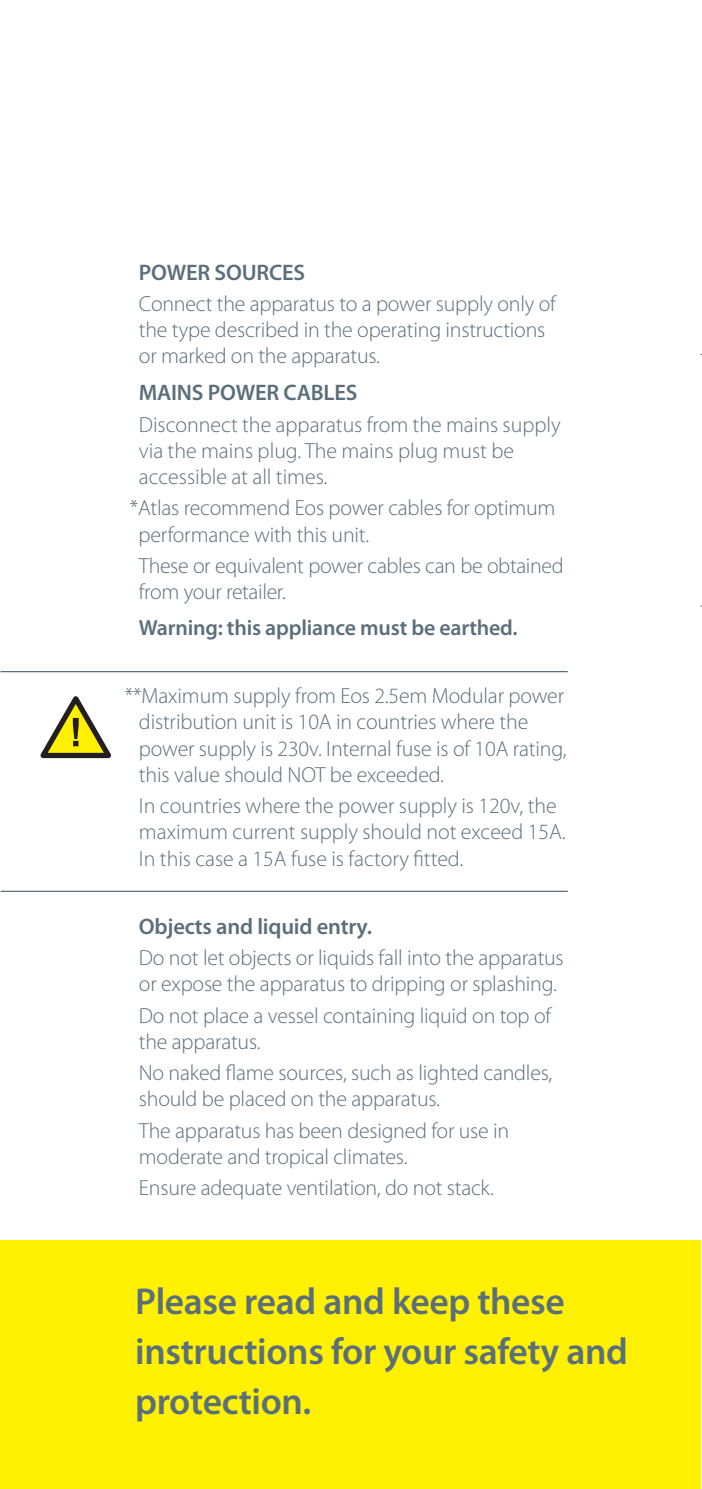
<style>
.page{position:relative;width:702px;height:1489px;background:#fff}
.page>*{position:absolute;margin:0;border:0;box-sizing:border-box;transform-origin:0 0}
.t1{font:600 37.5px/50px "Myriad Pro";letter-spacing:-.01em;color:#5b6f7b}
.t2{font:600 22.5px "Myriad Pro";letter-spacing:-.01em;color:#5b6f7b}
.t3{font:300 22px/26.2px "Myriad Pro";letter-spacing:-.01em;color:#5b6f7b}
.t4{font:600 22px "Myriad Pro";letter-spacing:-.01em;color:#5b6f7b}
</style>
<div class="page">
<hr style="left:1px;top:671px;width:566px;height:1px;background:#5b6f7b">
<hr style="left:1px;top:890px;width:566px;height:2px;background:#5b6f7b">
<div style="left:0;top:1240px;width:700px;height:248px;background:#fff101"></div>
<svg style="left:40px;top:696px;width:71px;height:63px"></svg>
<p class="t2" style="left:139px;top:259px;width:168px">POWER SOURCES</p>
<p class="t3" style="left:139px;top:291px;width:418px">Connect the apparatus to a power supply only of the type described in the operating instructions or marked on the apparatus.</p>
<p class="t2" style="left:139px;top:380px;width:220px">MAINS POWER CABLES</p>
<p class="t3" style="left:139px;top:411px;width:423px">Disconnect the apparatus from the mains supply via the mains plug. The mains plug must be accessible at all times.</p>
<p class="t3" style="left:138px;top:495px;width:418px;text-indent:-9px">*Atlas recommend Eos power cables for optimum performance with this unit.</p>
<p class="t3" style="left:139px;top:553px;width:426px">These or equivalent power cables can be obtained from your retailer.</p>
<p class="t4" style="left:139px;top:616px;width:380px">Warning: this appliance must be earthed.</p>
<p class="t3" style="left:139px;top:683px;width:429px;text-indent:-14px">**Maximum supply from Eos 2.5em Modular power distribution unit is 10A in countries where the power supply is 230v. Internal fuse is of 10A rating, this value should NOT be exceeded.</p>
<p class="t3" style="left:139px;top:793px;width:428px">In countries where the power supply is 120v, the maximum current supply should not exceed 15A.<br>In this case a 15A fuse is factory fitted.</p>
<p class="t2" style="left:139px;top:913px;width:234px">Objects and liquid entry.</p>
<p class="t3" style="left:139px;top:945px;width:426px">Do not let objects or liquids fall into the apparatus or expose the apparatus to dripping or splashing.</p>
<p class="t3" style="left:139px;top:1002px;width:414px">Do not place a vessel containing liquid on top of the apparatus.</p>
<p class="t3" style="left:139px;top:1060px;width:415px">No naked flame sources, such as lighted candles, should be placed on the apparatus.</p>
<p class="t3" style="left:139px;top:1117px;width:372px">The apparatus has been designed for use in moderate and tropical climates.</p>
<p class="t3" style="left:139px;top:1175px;width:356px">Ensure adequate ventilation, do not stack.</p>
<h1 class="t1" style="left:135px;top:1276px;width:494px">Please read and keep these instructions for your safety and protection.</h1>
</div>
